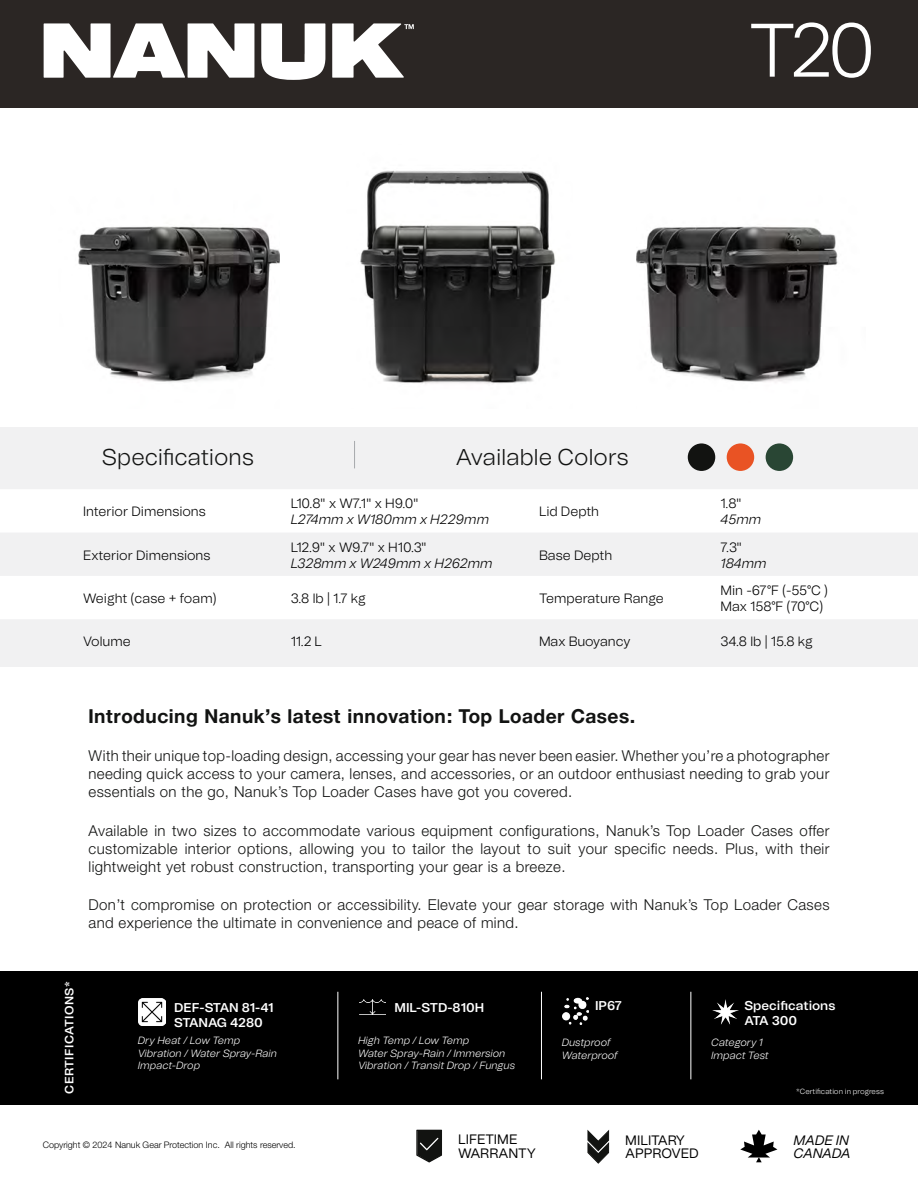
<style>
.page{position:relative;width:918px;height:1188px;background:#fff}
.page>*{position:absolute;margin:0;border:0;box-sizing:border-box;transform-origin:0 0}
.t1{font:300 75.6px "Tomato Grotesk";color:#fff}
.t2{font:300 22.8px "Tomato Grotesk";color:#121312}
.t3{font:700 19.5px "Neue Helvetica BQ";letter-spacing:.025em;color:#121312}
.t4{font:300 15px/18px "Helvetica Neue LT Std";letter-spacing:.025em;color:#121312;text-align:justify}
.t5{font:13.65px/13.5px "Tomato Grotesk";letter-spacing:-.005em;color:#000}
.t6{font:italic 13.65px/13.5px "Tomato Grotesk";letter-spacing:-.02em;color:#000}
.t7{font:300 13.5px/16.2px "Tomato Grotesk";color:#000}
.t8{font:italic 300 13.5px "Tomato Grotesk";color:#000}
.t9{font:600 12.75px/15.3px "Tomato Grotesk";letter-spacing:-.005em;color:#fff}
.t10{font:600 12px "Tomato Grotesk";letter-spacing:.04em;color:#fff}
.t11{font:italic 300 10.5px/12.6px "Tomato Grotesk";color:#fff}
.t12{font:300 9px "Helvetica Neue LT Std";color:#000}
.t13{font:300 7.5px "Tomato Grotesk";color:#fff}
</style>
<div class="page">
<div style="left:0;top:0;width:918px;height:108px;background:#2b2624"></div>
<svg style="left:44px;top:23px;width:210px;height:55px"></svg>
<svg style="left:261px;top:23px;width:64px;height:57px"></svg>
<svg style="left:332px;top:23px;width:82px;height:55px"></svg>
<svg style="left:587px;top:1130px;width:22px;height:34px"></svg>
<svg style="left:416px;top:1130px;width:26px;height:33px"></svg>
<svg style="left:740px;top:1130px;width:37px;height:32px"></svg>
<div style="left:0;top:138px;width:918px;height:528px;background:#f1f1f2"></div>
<div style="left:0;top:108px;width:918px;height:318px;background:#fff"></div>
<img style="left:78px;top:226px;width:202px;height:156px">
<img style="left:360px;top:170px;width:196px;height:214px">
<img style="left:636px;top:226px;width:202px;height:156px">
<svg style="left:0;top:489px;width:918px;height:130px;fill:#fff"></svg>
<svg style="left:354px;top:441px;width:1px;height:27px"></svg>
<div style="left:688px;top:443px;width:27px;height:28px;background:#121311;border-radius:50%"></div>
<div style="left:727px;top:443px;width:27px;height:28px;background:#e95324;border-radius:50%"></div>
<div style="left:766px;top:443px;width:27px;height:28px;background:#294634;border-radius:50%"></div>
<div style="left:0;top:971px;width:918px;height:133px;background:#000"></div>
<hr style="left:338px;top:992px;width:1px;height:87px;background:#fff">
<hr style="left:541px;top:992px;width:1px;height:87px;background:#fff">
<hr style="left:691px;top:992px;width:1px;height:87px;background:#fff">
<img style="left:139px;top:999px;width:27px;height:27px">
<img style="left:360px;top:999px;width:26px;height:16px">
<img style="left:563px;top:998px;width:26px;height:26px">
<img style="left:712px;top:999px;width:26px;height:26px">
<h1 class="t1" style="left:749px;top:-1px;width:129px">T20</h1>
<h2 class="t2" style="left:102px;top:441px;width:153px">Specifications</h2>
<h2 class="t2" style="left:456px;top:441px;width:174px">Available Colors</h2>
<p class="t7" style="left:83px;top:503px;width:124px">Interior Dimensions</p>
<p class="t7" style="left:291px;top:495px;width:129px">L10.8" x W7.1" x H9.0"</p>
<p class="t8" style="left:291px;top:510px;width:200px">L274mm x W180mm x H229mm</p>
<p class="t7" style="left:539px;top:503px;width:62px">Lid Depth</p>
<p class="t7" style="left:720px;top:495px;width:23px">1.8"</p>
<p class="t8" style="left:720px;top:510px;width:42px">45mm</p>
<p class="t7" style="left:83px;top:547px;width:129px">Exterior Dimensions</p>
<p class="t7" style="left:291px;top:539px;width:138px">L12.9" x W9.7" x H10.3"</p>
<p class="t8" style="left:291px;top:554px;width:203px">L328mm x W249mm x H262mm</p>
<p class="t7" style="left:539px;top:547px;width:75px">Base Depth</p>
<p class="t7" style="left:720px;top:539px;width:23px">7.3"</p>
<p class="t8" style="left:720px;top:554px;width:48px">184mm</p>
<p class="t7" style="left:83px;top:590px;width:135px">Weight (case + foam)</p>
<p class="t7" style="left:291px;top:590px;width:77px">3.8 lb | 1.7 kg</p>
<p class="t7" style="left:539px;top:590px;width:126px">Temperature Range</p>
<p class="t7" style="left:720px;top:582px;width:109px">Min -67°F (-55°C )<br>Max 158°F (70°C)</p>
<p class="t7" style="left:83px;top:633px;width:49px">Volume</p>
<p class="t7" style="left:291px;top:633px;width:33px">11.2 L</p>
<p class="t7" style="left:539px;top:633px;width:93px">Max Buoyancy</p>
<p class="t7" style="left:720px;top:633px;width:94px">34.8 lb | 15.8 kg</p>
<h3 class="t3" style="left:89px;top:704px;width:548px">Introducing Nanuk’s latest innovation: Top Loader Cases.</h3>
<p class="t4" style="left:89px;top:747px;width:742px">With their unique top-loading design, accessing your gear has never been easier. Whether you’re a photographer needing quick access to your camera, lenses, and accessories, or an outdoor enthusiast needing to grab your essentials on the go, Nanuk’s Top Loader Cases have got you covered.</p>
<p class="t4" style="left:89px;top:821px;width:742px">Available in two sizes to accommodate various equipment configurations, Nanuk’s Top Loader Cases offer customizable interior options, allowing you to tailor the layout to suit your specific needs. Plus, with their lightweight yet robust construction, transporting your gear is a breeze.</p>
<p class="t4" style="left:89px;top:895px;width:743px">Don’t compromise on protection or accessibility. Elevate your gear storage with Nanuk’s Top Loader Cases and experience the ultimate in convenience and peace of mind.</p>
<p class="t10" style="left:61px;top:1094px;width:114px;rotate:-90deg">CERTIFICATIONS*</p>
<p class="t9" style="left:174px;top:1000px;width:101px">DEF-STAN 81-41<br>STANAG 4280</p>
<p class="t11" style="left:138px;top:1034px;width:141px">Dry Heat / Low Temp<br>Vibration / Water Spray-Rain<br>Impact-Drop</p>
<p class="t9" style="left:395px;top:1000px;width:91px">MIL-STD-810H</p>
<p class="t11" style="left:358px;top:1034px;width:158px">High Temp / Low Temp<br>Water Spray-Rain / Immersion<br>Vibration / Transit Drop / Fungus</p>
<p class="t9" style="left:595px;top:997px;width:28px">IP67</p>
<p class="t11" style="left:562px;top:1036px;width:58px">Dustproof<br>Waterproof</p>
<p class="t9" style="left:744px;top:997px;width:92px">Specifications<br>ATA 300</p>
<p class="t11" style="left:711px;top:1036px;width:59px">Category 1<br>Impact Test</p>
<p class="t13" style="left:796px;top:1086px;width:89px">*Certification in progress</p>
<p class="t5" style="left:458px;top:1132px;width:79px">LIFETIME<br>WARRANTY</p>
<p class="t12" style="left:43px;top:1140px;width:255px">Copyright © 2024 Nanuk Gear Protection Inc. All rights reserved.</p>
<p class="t6" style="left:794px;top:1133px;width:59px">MADE IN<br>CANADA</p>
<p class="t5" style="left:625px;top:1133px;width:75px">MILITARY<br>APPROVED</p>
</div>
